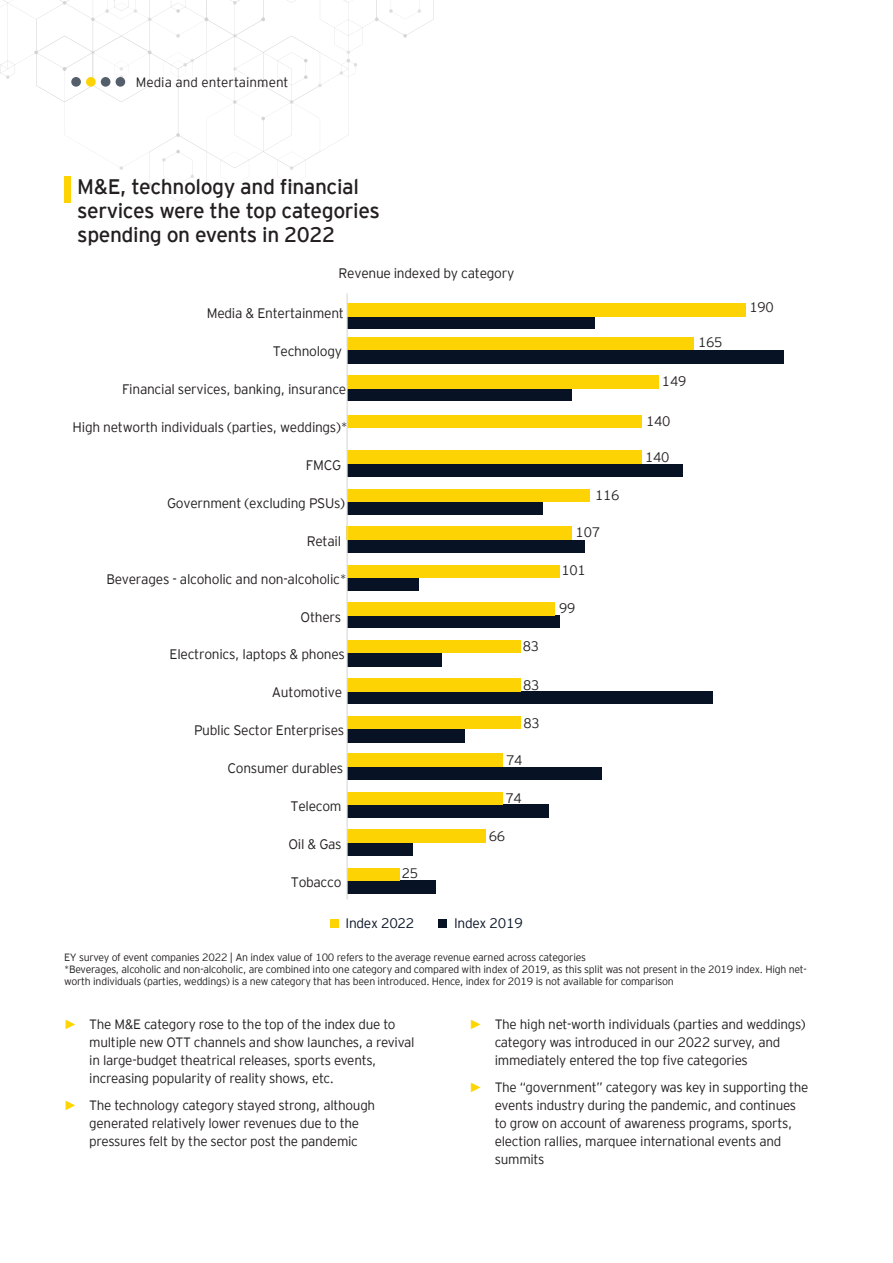
<style>
.page{position:relative;width:893px;height:1263px;background:#fff}
.page>*{position:absolute;margin:0;border:0;box-sizing:border-box;transform-origin:0 0}
.Level_2{font:21px/24px "EY Interstate";letter-spacing:-.02em;color:#231f20}
.t1{font:300 13.8px "EY Interstate";letter-spacing:-.02em;color:#231f20}
.t2{font:300 13.8px "EY Interstate";letter-spacing:-.02em;color:#071224}
.t3{font:300 13.5px/18px "EY Interstate";letter-spacing:-.02em;color:#231f20}
.t4{font:300 13.5px "EY Interstate";color:#231f20}
.Source1{font:300 10.5px/12px "EY Interstate";letter-spacing:-.02em;color:#231f20}
.s1{font-family:"Arial";font-weight:400;color:#ffd500}
</style>
<div class="page">
<svg style="left:0;top:0;width:434px;height:201px"></svg>
<div style="left:86px;top:77px;width:10px;height:10px;background:#fed304;border-radius:50%"></div>
<div style="left:101px;top:77px;width:9px;height:10px;background:#545f6b;border-radius:50%"></div>
<div style="left:116px;top:77px;width:9px;height:10px;background:#545f6b;border-radius:50%"></div>
<div style="left:71px;top:77px;width:10px;height:10px;background:#545f6b;border-radius:50%"></div>
<div style="left:64px;top:176px;width:6px;height:27px;background:#fed304"></div>
<div style="left:347px;top:880px;width:88px;height:14px;background:#071224"></div>
<div style="left:347px;top:868px;width:52px;height:12px;background:#fed304"></div>
<div style="left:347px;top:843px;width:65px;height:13px;background:#071224"></div>
<div style="left:347px;top:830px;width:139px;height:13px;background:#fed304"></div>
<div style="left:347px;top:805px;width:202px;height:13px;background:#071224"></div>
<div style="left:347px;top:792px;width:156px;height:13px;background:#fed304"></div>
<div style="left:347px;top:767px;width:254px;height:13px;background:#071224"></div>
<div style="left:347px;top:754px;width:156px;height:13px;background:#fed304"></div>
<div style="left:347px;top:729px;width:118px;height:13px;background:#071224"></div>
<div style="left:347px;top:716px;width:173px;height:13px;background:#fed304"></div>
<div style="left:347px;top:691px;width:365px;height:13px;background:#071224"></div>
<div style="left:347px;top:678px;width:173px;height:13px;background:#fed304"></div>
<div style="left:347px;top:653px;width:95px;height:13px;background:#071224"></div>
<div style="left:347px;top:640px;width:173px;height:13px;background:#fed304"></div>
<div style="left:347px;top:615px;width:212px;height:13px;background:#071224"></div>
<div style="left:347px;top:602px;width:208px;height:13px;background:#fed304"></div>
<div style="left:347px;top:577px;width:72px;height:14px;background:#071224"></div>
<div style="left:347px;top:565px;width:212px;height:12px;background:#fed304"></div>
<div style="left:347px;top:540px;width:237px;height:13px;background:#071224"></div>
<div style="left:347px;top:527px;width:225px;height:13px;background:#fed304"></div>
<div style="left:347px;top:502px;width:195px;height:13px;background:#071224"></div>
<div style="left:347px;top:489px;width:243px;height:13px;background:#fed304"></div>
<div style="left:347px;top:464px;width:336px;height:13px;background:#071224"></div>
<div style="left:347px;top:451px;width:295px;height:13px;background:#fed304"></div>
<div style="left:347px;top:415px;width:295px;height:12px;background:#fed304"></div>
<div style="left:347px;top:388px;width:225px;height:13px;background:#071224"></div>
<div style="left:347px;top:375px;width:312px;height:13px;background:#fed304"></div>
<div style="left:347px;top:350px;width:437px;height:13px;background:#071224"></div>
<div style="left:347px;top:337px;width:347px;height:13px;background:#fed304"></div>
<div style="left:347px;top:317px;width:248px;height:12px;background:#071224"></div>
<div style="left:347px;top:303px;width:399px;height:14px;background:#fed304"></div>
<hr style="left:347px;top:293px;width:1px;height:606px;background:#dad9d8">
<div style="left:330px;top:920px;width:8px;height:8px;background:#fed304"></div>
<div style="left:438px;top:920px;width:9px;height:8px;background:#071224"></div>
<p class="t4" style="left:136px;top:73px;width:154px">Media and entertainment</p>
<p class="Level_2" style="left:77px;top:173px;width:304px">M&amp;E, technology and financial services were the top categories spending on events in 2022</p>
<p class="t1" style="left:339px;top:264px;width:177px">Revenue indexed by category</p>
<p class="t1" style="left:207px;top:304px;width:139px">Media &amp; Entertainment</p>
<p class="t1" style="left:273px;top:342px;width:71px">Technology</p>
<p class="t1" style="left:122px;top:379px;width:226px">Financial services, banking, insurance</p>
<p class="t1" style="left:73px;top:417px;width:277px">High networth individuals (parties, weddings)*</p>
<p class="t1" style="left:306px;top:455px;width:37px">FMCG</p>
<p class="t1" style="left:167px;top:493px;width:179px">Government (excluding PSUs)</p>
<p class="t1" style="left:307px;top:531px;width:36px">Retail</p>
<p class="t1" style="left:106px;top:569px;width:242px">Beverages - alcoholic and non-alcoholic*</p>
<p class="t1" style="left:301px;top:607px;width:42px">Others</p>
<p class="t1" style="left:170px;top:645px;width:177px">Electronics, laptops &amp; phones</p>
<p class="t1" style="left:272px;top:682px;width:72px">Automotive</p>
<p class="t1" style="left:194px;top:720px;width:152px">Public Sector Enterprises</p>
<p class="t1" style="left:227px;top:758px;width:117px">Consumer durables</p>
<p class="t1" style="left:291px;top:796px;width:53px">Telecom</p>
<p class="t1" style="left:288px;top:834px;width:55px">Oil &amp; Gas</p>
<p class="t1" style="left:291px;top:872px;width:52px">Tobacco</p>
<p class="t1" style="left:402px;top:863px;width:18px">25</p>
<p class="t1" style="left:523px;top:636px;width:18px">83</p>
<p class="t1" style="left:523px;top:675px;width:18px">83</p>
<p class="t1" style="left:523px;top:713px;width:18px">83</p>
<p class="t1" style="left:506px;top:750px;width:18px">74</p>
<p class="t1" style="left:505px;top:788px;width:18px">74</p>
<p class="t1" style="left:489px;top:826px;width:18px">66</p>
<p class="t2" style="left:346px;top:914px;width:70px">Index 2022</p>
<p class="t2" style="left:454px;top:914px;width:70px">Index 2019</p>
<p class="t1" style="left:595px;top:485px;width:26px">116</p>
<p class="t1" style="left:576px;top:522px;width:26px">107</p>
<p class="t1" style="left:561px;top:561px;width:26px">101</p>
<p class="t1" style="left:559px;top:598px;width:18px">99</p>
<p class="t1" style="left:662px;top:371px;width:26px">149</p>
<p class="t1" style="left:646px;top:411px;width:26px">140</p>
<p class="t1" style="left:645px;top:447px;width:26px">140</p>
<p class="t1" style="left:698px;top:333px;width:26px">165</p>
<p class="t1" style="left:749px;top:298px;width:26px">190</p>
<p class="Source1" style="left:64px;top:951px;width:523px">EY survey of event companies 2022 | An index value of 100 refers to the average revenue earned across categories</p>
<p class="Source1" style="left:64px;top:963px;width:744px">*Beverages, alcoholic and non-alcoholic, are combined into one category and compared with index of 2019, as this split was not present in the 2019 index. High net&shy;worth individuals (parties, weddings) is a new category that has been introduced. Hence, index for 2019 is not available for comparison</p>
<p class="t3" style="left:89px;top:1015px;width:327px;text-indent:-26px"><span class="s1">►</span> The M&amp;E category rose to the top of the index due to multiple new OTT channels and show launches, a revival in large-budget theatrical releases, sports events, increasing popularity of reality shows, etc.</p>
<p class="t3" style="left:89px;top:1095px;width:287px;text-indent:-26px"><span class="s1">►</span> The technology category stayed strong, although generated relatively lower revenues due to the pressures felt by the sector post the pandemic</p>
<p class="t3" style="left:495px;top:1015px;width:312px;text-indent:-26px"><span class="s1">►</span> The high net-worth individuals (parties and weddings) category was introduced in our 2022 survey, and immediately entered the top five categories</p>
<p class="t3" style="left:495px;top:1077px;width:315px;text-indent:-26px"><span class="s1">►</span> The “government” category was key in supporting the events industry during the pandemic, and continues to grow on account of awareness programs, sports, election rallies, marquee international events and summits</p>
</div>
